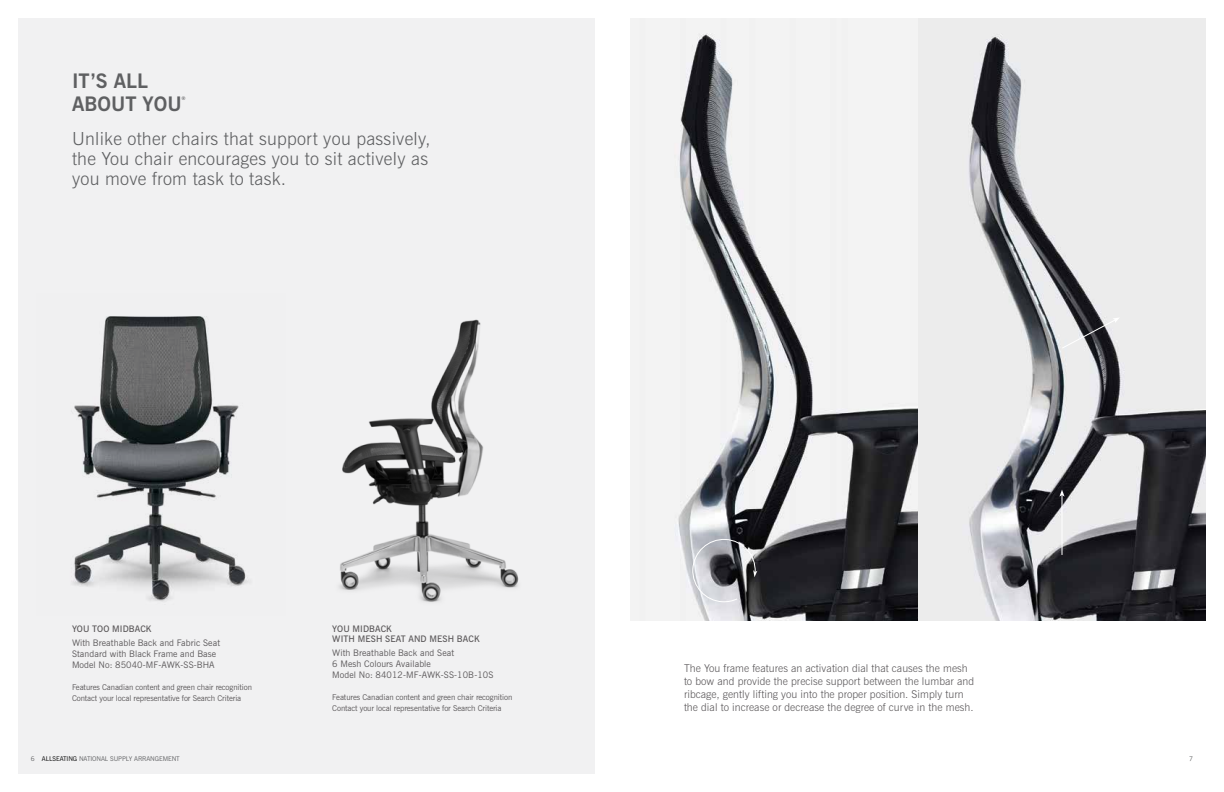
<style>
.page{position:relative;width:1224px;height:792px;background:#fff}
.page>*{position:absolute;margin:0;border:0;box-sizing:border-box;transform-origin:0 0}
.t1{font:700 20px/23px "News Gothic BT";color:#5f6062}
.t2{font:300 18px/20px "News Gothic BT";letter-spacing:.015em;color:#5f6062}
.t3{font:300 10.8px/13px "News Gothic BT";letter-spacing:.005em;color:#5b585a}
.t4{font:9px/11px "News Gothic BT";letter-spacing:.01em;color:#5b585a}
.t5{font:600 9px/10.5px "News Gothic BT";letter-spacing:.01em;color:#5b585a}
.t6{font:8px/11px "News Gothic BT";letter-spacing:-.01em;color:#5b585a}
.t7{font:6.5px "News Gothic BT";letter-spacing:-.01em;color:#5f6062}
.t8{font:700 5px "News Gothic BT";color:#5f6062}
.s1{color:#000}
</style>
<div class="page">
<div style="left:18px;top:18px;width:577px;height:756px;background:#f1f1f2"></div>
<img style="left:339px;top:320px;width:180px;height:282px">
<img style="left:73px;top:316px;width:175px;height:286px">
<img style="left:630px;top:18px;width:576px;height:603px">
<hr style="left:1062px;top:495px;width:1px;height:60px;background:#fff">
<svg style="left:1059px;top:490px;width:6px;height:7px"></svg>
<svg style="left:1061px;top:317px;width:59px;height:32px"></svg>
<svg style="left:691px;top:538px;width:66px;height:65px"></svg>
<h1 class="t1" style="left:72px;top:69px;width:108px">IT’S ALL<br>ABOUT YOU</h1>
<p class="t8" style="left:182px;top:95px;width:6px">®</p>
<h2 class="t2" style="left:72px;top:128px;width:360px">Unlike other chairs that support you passively, the You chair encourages you to sit actively as you move from task to task.</h2>
<p class="t5" style="left:72px;top:623px;width:7px">YOU</p>
<p class="t5" style="left:92px;top:623px;width:7px">TOO</p>
<p class="t5" style="left:112px;top:623px;width:24px">MIDBAC</p>
<p class="t5" style="left:146px;top:623px;width:7px">K</p>
<p class="t4" style="left:72px;top:637px;width:150px">With Breathable Back and Fabric Seat<br>Standard with Black Frame and Base<br>Model No: 85040-MF-AWK-SS-BHA</p>
<p class="t6" style="left:72px;top:681px;width:182px">Features Canadian content and green chair recognition<br>Contact your local representative for Search Criteria</p>
<p class="t5" style="left:332px;top:623px;width:61px">YOU MIDBACK<br>WIT H MES</p>
<p class="t5" style="left:376px;top:634px;width:16px">H SEAT</p>
<p class="t5" style="left:409px;top:634px;width:28px">AN D MES</p>
<p class="t5" style="left:448px;top:634px;width:34px">H BACK</p>
<p class="t4" style="left:332px;top:648px;width:163px">With Breathable Back and Seat<br>6 Mesh Colours Available<br>Model No: 84012-MF-AWK-SS-10B-10S</p>
<p class="t6" style="left:332px;top:692px;width:182px">Features Canadian content and green chair recognition<br>Contact your local representative for Search Criteria</p>
<p class="t3" style="left:684px;top:661px;width:292px">The You frame features an activation dial that causes the mesh to bow and provide the precise support between the lumbar and ribcage, gently lifting you into the proper position. Simply turn the dial to increase or decrease the degree of curve in the mesh.</p>
<p class="t7" style="left:31px;top:755px;width:150px">6 <span class="s1">ALLSEATING</span> NATIONAL SUPPLY ARRANGEMENT</p>
<p class="t7" style="left:1189px;top:755px;width:5px">7</p>
</div>
